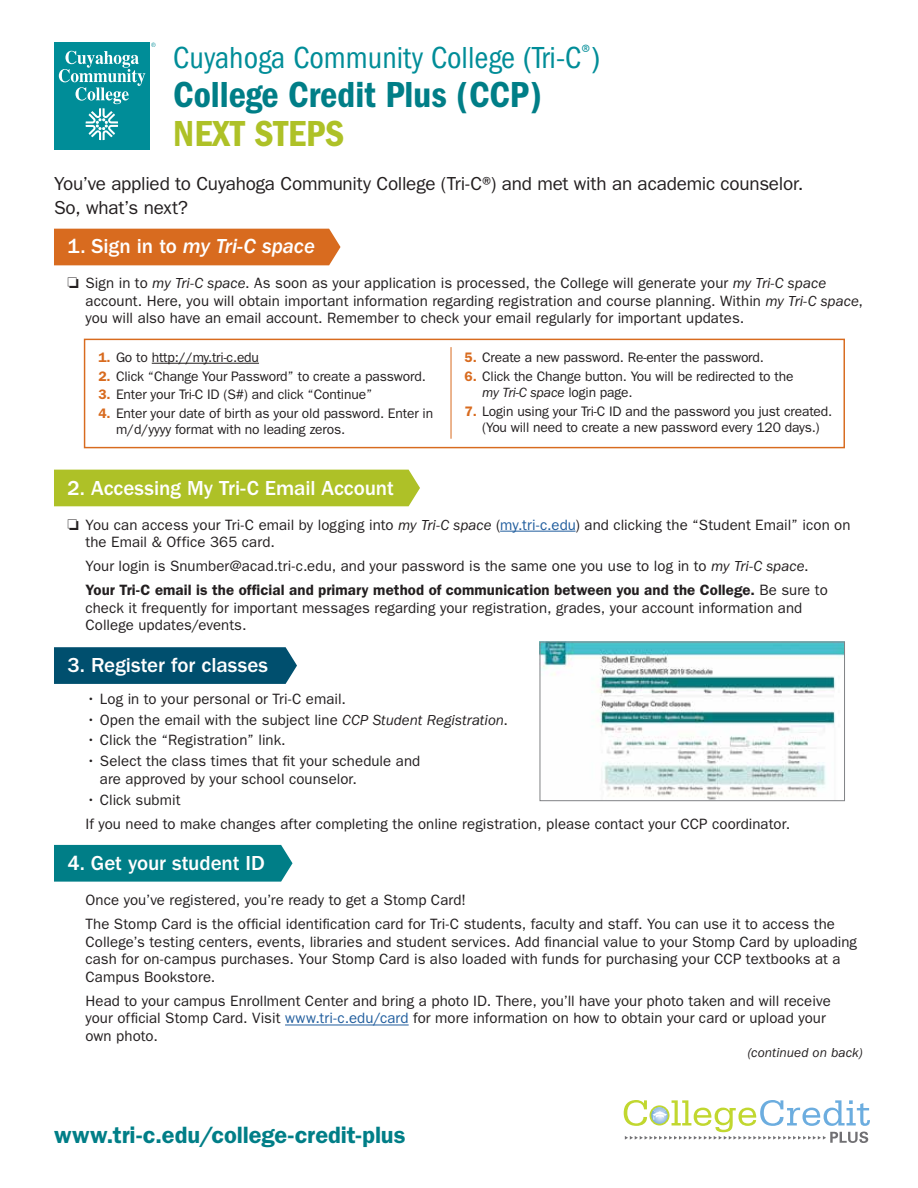
<style>
.page{position:relative;width:918px;height:1188px;background:#fff}
.page>*{position:absolute;margin:0;border:0;box-sizing:border-box;transform-origin:0 0}
.Header_-_CCP_text{font:37.5px "ITC Franklin Gothic Std Dm Cd";color:#007e87}
.Header_-_Next_Steps{font:37.5px "ITC Franklin Gothic Std Dm Cd";color:#aec127}
.Header_-_Tri-C{font:condensed 31.5px "ITC Franklin Gothic Std";color:#008d98}
.website_text{font:600 23.7px "ITC Franklin Gothic Std";letter-spacing:-.005em;color:#007e87}
.ARROW_SUBHEAD_text{font:500 21px "ITC Franklin Gothic Std";letter-spacing:-.005em;color:#fff}
.ARROW_SUBHEAD_text-2{font:21px "ITC Franklin Gothic Std Med It";letter-spacing:-.005em;color:#fff}
.top_body_text_-_larg{font:18.9px "ITC Franklin Gothic Std";letter-spacing:-.01em;color:#231f20}
.main_indented_body_t{font:15px/17.5px "ITC Franklin Gothic Std";letter-spacing:.005em;color:#231f20}
.checkbox_text{font:15px/17.5px "ITC Franklin Gothic Std";letter-spacing:.005em;color:#231f20}
.bulleted_text{font:15px/17.5px "ITC Franklin Gothic Std";letter-spacing:.005em;color:#231f20}
.numbered_list__Sign{font:13.8px/16.5px "ITC Franklin Gothic Std";letter-spacing:-.01em;color:#231f20}
.continued_text{font:italic 13.5px "ITC Franklin Gothic Std";letter-spacing:.005em;color:#231f20}
.s1{font-family:"ITC Franklin Gothic Std";font-weight:500}
.s2{font-style:italic}
.s3{font-weight:600;color:#d86b1f}
.s4{color:#215e9e}
.s5{font-weight:600}
</style>
<div class="page">
<div style="left:54px;top:845px;width:239px;height:37px;background:#007e87"></div>
<svg style="left:54px;top:647px;width:243px;height:37px;background:#075472"></svg>
<div style="left:54px;top:470px;width:366px;height:36px;background:#aec127"></div>
<div style="left:54px;top:229px;width:287px;height:36px;background:#d86b1f"></div>
<div style="left:54px;top:42px;width:96px;height:108px;background:#008d98"></div>
<svg style="left:59px;top:51px;width:86px;height:89px"></svg>
<svg style="left:151px;top:43px;width:5px;height:4px"></svg>
<svg style="left:624px;top:1100px;width:246px;height:43px"></svg>
<div style="left:84px;top:339px;width:761px;height:109px;border:1px solid #d86b1f"></div>
<hr style="left:451px;top:347px;width:1px;height:92px;background:#d86b1f">
<img style="left:542px;top:643px;width:301px;height:156px">
<div style="left:540px;top:641px;width:305px;height:160px;border:1px solid #808285"></div>
<hr style="left:152px;top:363px;width:107px;height:1px;background:#231f20">
<hr style="left:500px;top:531px;width:76px;height:1px;background:#215e9e">
<hr style="left:285px;top:1025px;width:124px;height:1px;background:#215e9e">
<h1 class="Header_-_Tri-C" style="left:173px;top:40px;width:429px">Cuyahoga Community College (Tri-C<sup>®</sup>)</h1>
<h1 class="Header_-_CCP_text" style="left:173px;top:73px;width:370px">College Credit Plus (CCP)</h1>
<h2 class="Header_-_Next_Steps" style="left:173px;top:112px;width:173px">NEXT STEPS</h2>
<p class="top_body_text_-_larg" style="left:54px;top:173px;width:751px">You’ve applied to Cuyahoga Community College (Tri-C®) and met with an academic counselor.</p>
<p class="top_body_text_-_larg" style="left:54px;top:197px;width:136px">So, what’s next?</p>
<p class="ARROW_SUBHEAD_text-2" style="left:68px;top:235px;width:249px"><span class="s1">1. Sign in to</span> my Tri-C space</p>
<p class="checkbox_text" style="left:86px;top:274px;width:779px;text-indent:-18px">❏ Sign in to <span class="s2">my Tri-C space</span>. As soon as your application is processed, the College will generate your <span class="s2">my Tri-C space </span>account. Here, you will obtain important information regarding registration and course planning. Within <span class="s2">my Tri-C space</span>, you will also have an email account. Remember to check your email regularly for important updates.</p>
<p class="numbered_list__Sign" style="left:98px;top:349px;width:162px"><span class="s3">1.</span> Go to http://my.tri-c.edu</p>
<p class="numbered_list__Sign" style="left:98px;top:368px;width:329px"><span class="s3">2.</span> Click “Change Your Password” to create a password.</p>
<p class="numbered_list__Sign" style="left:98px;top:386px;width:275px"><span class="s3">3.</span> Enter your Tri-C ID (S#) and click “Continue”</p>
<p class="numbered_list__Sign" style="left:116px;top:405px;width:319px;text-indent:-18px"><span class="s3">4.</span> Enter your date of birth as your old password. Enter in m/d/yyyy format with no leading zeros.</p>
<p class="numbered_list__Sign" style="left:465px;top:349px;width:301px"><span class="s3">5.</span> Create a new password. Re-enter the password.</p>
<p class="numbered_list__Sign" style="left:482px;top:368px;width:313px;text-indent:-18px"><span class="s3">6.</span> Click the Change button. You will be redirected to the <span class="s2">my Tri-C space</span> login page.</p>
<p class="numbered_list__Sign" style="left:465px;top:403px;width:369px;text-align:center"><span class="s3">7.</span> Login using your Tri-C ID and the password you just created. (You will need to create a new password every 120 days.)</p>
<p class="ARROW_SUBHEAD_text" style="left:68px;top:476px;width:328px">2. Accessing My Tri-C Email Account</p>
<p class="checkbox_text" style="left:86px;top:516px;width:767px;text-indent:-18px">❏ You can access your Tri-C email by logging into <span class="s2">my Tri-C space</span> (<span class="s4">my.tri-c.edu</span>) and clicking the “Student Email” icon on the Email &amp; Office 365 card.</p>
<p class="main_indented_body_t" style="left:86px;top:557px;width:725px">Your login is Snumber@acad.tri-c.edu, and your password is the same one you use to log in to <span class="s2">my Tri-C space</span>.</p>
<p class="main_indented_body_t" style="left:86px;top:582px;width:744px"><span class="s5">Your Tri-C email is the official and primary method of communication between you and the College.</span> Be sure to check it frequently for important messages regarding your registration, grades, your account information and<br>College updates/events.</p>
<p class="ARROW_SUBHEAD_text" style="left:68px;top:654px;width:202px">3. Register for classes</p>
<p class="bulleted_text" style="left:86px;top:690px;width:261px">• Log in to your personal or Tri-C email.</p>
<p class="bulleted_text" style="left:86px;top:711px;width:423px">• Open the email with the subject line <span class="s2">CCP Student Registration</span>.</p>
<p class="bulleted_text" style="left:86px;top:732px;width:201px">• Click the “Registration” link.</p>
<p class="bulleted_text" style="left:100px;top:752px;width:322px;text-indent:-14px">• Select the class times that fit your schedule and are approved by your school counselor.</p>
<p class="bulleted_text" style="left:86px;top:791px;width:96px">• Click submit</p>
<p class="main_indented_body_t" style="left:86px;top:815px;width:706px">If you need to make changes after completing the online registration, please contact your CCP coordinator.</p>
<p class="ARROW_SUBHEAD_text" style="left:68px;top:852px;width:199px">4. Get your student ID</p>
<p class="main_indented_body_t" style="left:86px;top:891px;width:382px">Once you’ve registered, you’re ready to get a Stomp Card!</p>
<p class="main_indented_body_t" style="left:86px;top:916px;width:773px">The Stomp Card is the official identification card for Tri-C students, faculty and staff. You can use it to access the College’s testing centers, events, libraries and student services. Add financial value to your Stomp Card by uploading cash for on-campus purchases. Your Stomp Card is also loaded with funds for purchasing your CCP textbooks at a Campus Bookstore.</p>
<p class="main_indented_body_t" style="left:86px;top:992px;width:747px">Head to your campus Enrollment Center and bring a photo ID. There, you’ll have your photo taken and will receive your official Stomp Card. Visit <span class="s4">www.tri-c.edu/card</span> for more information on how to obtain your card or upload your own photo.</p>
<p class="website_text" style="left:54px;top:1121px;width:353px">www.tri-c.edu/college-credit-plus</p>
<p class="continued_text" style="left:748px;top:1045px;width:116px">(continued on back)</p>
</div>
